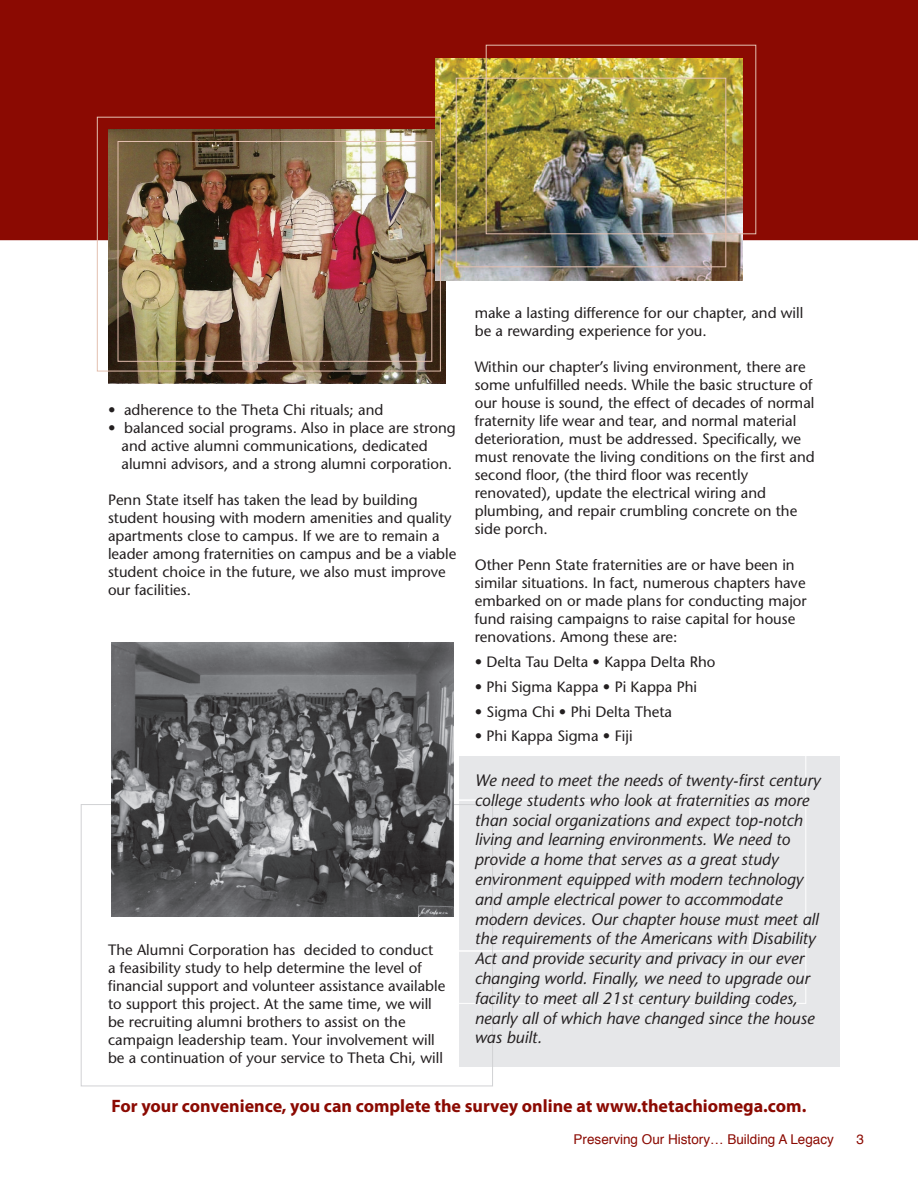
<style>
.page{position:relative;width:918px;height:1188px;background:#fff}
.page>*{position:absolute;margin:0;border:0;box-sizing:border-box;transform-origin:0 0}
.t1{font:700 18px "Myriad Pro";color:#8b0a02}
.t2{font:italic 16.5px/19.8px "Stone Sans";color:#231f20}
.t3{font:15px/18px "Stone Sans";color:#231f20}
.t4{font:13.5px "Helvetica";color:#8b0a02}
</style>
<div class="page">
<div style="left:459px;top:756px;width:381px;height:310px;background:#e6e7e9"></div>
<div style="left:374px;top:799px;width:377px;height:153px;border:2px solid #fff"></div>
<div style="left:0;top:0;width:918px;height:240px;background:#8b0a02"></div>
<img style="left:108px;top:129px;width:338px;height:255px">
<img style="left:435px;top:58px;width:307px;height:223px">
<div style="left:118px;top:141px;width:314px;height:221px;border:1px solid #e4c0b0"></div>
<div style="left:97px;top:117px;width:344px;height:254px;border:1px solid #e4c0b0"></div>
<div style="left:456px;top:78px;width:270px;height:189px;border:1px solid #e4c0b0"></div>
<div style="left:486px;top:45px;width:270px;height:189px;border:1px solid #e4c0b0"></div>
<img style="left:111px;top:642px;width:343px;height:274px">
<p class="t3" style="left:108px;top:401px;width:277px">• adherence to the Theta Chi rituals; and</p>
<p class="t3" style="left:122px;top:419px;width:336px;text-indent:-14px">• balanced social programs. Also in place are strong and active alumni communications, dedicated alumni advisors, and a strong alumni corporation.</p>
<p class="t3" style="left:108px;top:491px;width:350px">Penn State itself has taken the lead by building student housing with modern amenities and quality apartments close to campus. If we are to remain a leader among fraternities on campus and be a viable student choice in the future, we also must improve our facilities.</p>
<p class="t3" style="left:108px;top:941px;width:339px">The Alumni Corporation has decided to conduct<br>a feasibility study to help determine the level of financial support and volunteer assistance available to support this project. At the same time, we will be recruiting alumni brothers to assist on the campaign leadership team. Your involvement will be a continuation of your service to Theta Chi, will</p>
<p class="t3" style="left:475px;top:304px;width:330px">make a lasting difference for our chapter, and will be a rewarding experience for you.</p>
<p class="t3" style="left:475px;top:358px;width:341px">Within our chapter’s living environment, there are some unfulfilled needs. While the basic structure of our house is sound, the effect of decades of normal fraternity life wear and tear, and normal material deterioration, must be addressed. Specifically, we must renovate the living conditions on the first and second floor, (the third floor was recently renovated), update the electrical wiring and plumbing, and repair crumbling concrete on the side porch.</p>
<p class="t3" style="left:475px;top:556px;width:334px">Other Penn State fraternities are or have been in similar situations. In fact, numerous chapters have embarked on or made plans for conducting major fund raising campaigns to raise capital for house renovations. Among these are:</p>
<p class="t3" style="left:475px;top:653px;width:242px">• Delta Tau Delta • Kappa Delta Rho</p>
<p class="t3" style="left:475px;top:678px;width:224px">• Phi Sigma Kappa • Pi Kappa Phi</p>
<p class="t3" style="left:475px;top:702px;width:199px">• Sigma Chi • Phi Delta Theta</p>
<p class="t3" style="left:475px;top:727px;width:159px">• Phi Kappa Sigma • Fiji</p>
<p class="t2" style="left:475px;top:770px;width:347px">We need to meet the needs of twenty-first century college students who look at fraternities as more than social organizations and expect top-notch living and learning environments. We need to provide a home that serves as a great study environment equipped with modern technology and ample electrical power to accommodate modern devices. Our chapter house must meet all the requirements of the Americans with Disability Act and provide security and privacy in our ever changing world. Finally, we need to upgrade our facility to meet all 21st century building codes, nearly all of which have changed since the house was built.</p>
<p class="t1" style="left:112px;top:1094px;width:696px">For your convenience, you can complete the survey online at www.thetachiomega.com.</p>
<p class="t4" style="left:574px;top:1129px;width:262px">Preserving Our History… Building A Legacy</p>
<p class="t4" style="left:856px;top:1129px;width:9px">3</p>
</div>
